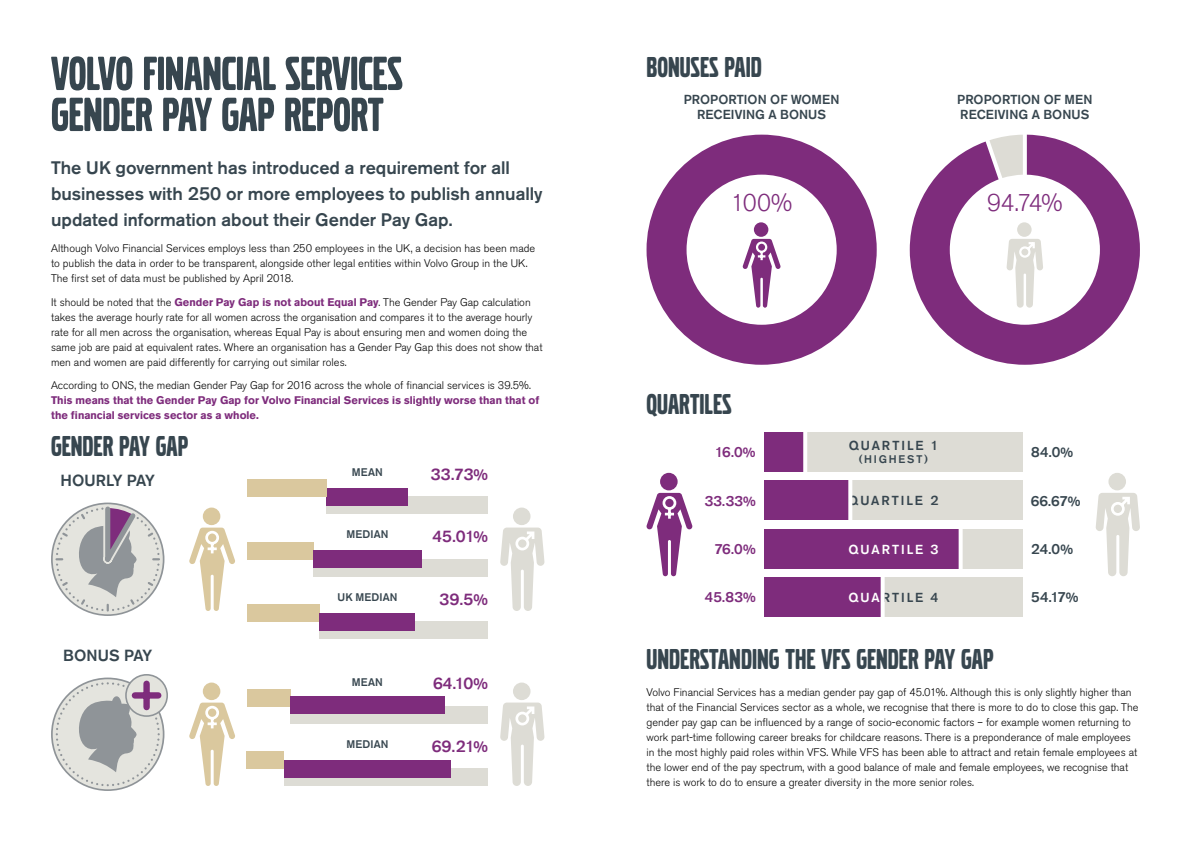
<style>
.page{position:relative;width:1191px;height:842px;background:#fff}
.page>*{position:absolute;margin:0;border:0;box-sizing:border-box;transform-origin:0 0}
.t1{font:50px/41px "Volvo Broad Pro";letter-spacing:-.005em;color:#37464f}
.t2{font:30px "Volvo Broad Pro";color:#37464f}
.t3{font:300 24px "Volvo Sans Pro";letter-spacing:-.045em;color:#7e2c7c}
.t4{font:500 18px/26px "Volvo Sans Pro";color:#37464f}
.t5{font:500 16px "Volvo Sans Pro";letter-spacing:.005em;color:#7e2c7c}
.t6{font:500 16px "Volvo Sans Pro";letter-spacing:.005em;color:#37464f}
.t7{font:500 14px "Volvo Sans Pro";letter-spacing:.01em;color:#7e2c7c}
.t8{font:500 14px "Volvo Sans Pro";letter-spacing:.01em;color:#37464f}
.t9{font:500 13px/15px "Volvo Sans Pro";letter-spacing:.01em;color:#37464f;text-align:center}
.t10{font:500 13px "Volvo Sans Pro";letter-spacing:.16em;color:#37464f}
.t11{font:500 13px "Volvo Sans Pro";letter-spacing:.16em;color:#fff}
.t12{font:300 11px/15px "Volvo Sans Pro";color:#000}
.t13{font:700 11px/15px "Volvo Sans Pro";letter-spacing:.005em;color:#7e2c7c}
.t14{font:500 11px "Volvo Sans Pro";letter-spacing:.015em;color:#37464f}
.t15{font:500 11px "Volvo Sans Pro";letter-spacing:.165em;color:#37464f}
.s1{font-weight:700;color:#7e2c7c}
.s2{color:#fff}
</style>
<div class="page">
<div style="left:764px;top:432px;width:258px;height:40px;background:#dddcd5"></div>
<div style="left:764px;top:577px;width:258px;height:40px;background:#dddcd5"></div>
<svg style="left:500px;top:682px;width:44px;height:104px"></svg>
<svg style="left:51px;top:677px;width:113px;height:114px"></svg>
<div style="left:53px;top:679px;width:110px;height:110px;background:#e4e4de;border-radius:50%"></div>
<svg style="left:56px;top:682px;width:104px;height:104px"></svg>
<div style="left:126px;top:675px;width:41px;height:41px;background:#e4e4de;border-radius:50%"></div>
<div style="left:125px;top:674px;width:43px;height:43px;border:2px solid #8f9498;border-radius:50%"></div>
<div style="left:135px;top:692px;width:23px;height:7px;background:#7e2c7c"></div>
<div style="left:143px;top:684px;width:7px;height:23px;background:#7e2c7c"></div>
<svg style="left:1095px;top:473px;width:45px;height:103px"></svg>
<svg style="left:189px;top:682px;width:46px;height:104px"></svg>
<div style="left:247px;top:689px;width:43px;height:18px;background:#dac89e"></div>
<div style="left:290px;top:707px;width:198px;height:17px;background:#dddcd5"></div>
<div style="left:290px;top:696px;width:155px;height:17px;background:#7e2c7c"></div>
<div style="left:247px;top:752px;width:37px;height:17px;background:#dac89e"></div>
<div style="left:284px;top:769px;width:204px;height:17px;background:#dddcd5"></div>
<div style="left:284px;top:760px;width:167px;height:17px;background:#7e2c7c"></div>
<div style="left:764px;top:432px;width:41px;height:40px;background:#7e2c7c"></div>
<div style="left:764px;top:480px;width:258px;height:40px;background:#dddcd5"></div>
<div style="left:764px;top:480px;width:86px;height:40px;background:#7e2c7c"></div>
<div style="left:764px;top:529px;width:258px;height:40px;background:#dddcd5"></div>
<div style="left:764px;top:529px;width:196px;height:40px;background:#7e2c7c"></div>
<div style="left:764px;top:577px;width:118px;height:40px;background:#7e2c7c"></div>
<svg style="left:646px;top:473px;width:46px;height:103px"></svg>
<svg style="left:500px;top:508px;width:44px;height:103px"></svg>
<svg style="left:189px;top:508px;width:46px;height:103px"></svg>
<div style="left:327px;top:497px;width:161px;height:17px;background:#dddcd5"></div>
<div style="left:327px;top:488px;width:81px;height:17px;background:#7e2c7c"></div>
<div style="left:247px;top:542px;width:66px;height:17px;background:#dac89e"></div>
<div style="left:313px;top:559px;width:175px;height:17px;background:#dddcd5"></div>
<div style="left:313px;top:551px;width:109px;height:17px;background:#7e2c7c"></div>
<div style="left:247px;top:605px;width:73px;height:17px;background:#dac89e"></div>
<div style="left:247px;top:480px;width:80px;height:17px;background:#dac89e"></div>
<div style="left:320px;top:622px;width:168px;height:17px;background:#dddcd5"></div>
<div style="left:320px;top:613px;width:95px;height:17px;background:#7e2c7c"></div>
<svg style="left:54px;top:502px;width:107px;height:111px"></svg>
<svg style="left:803px;top:432px;width:4px;height:40px"></svg>
<svg style="left:958px;top:529px;width:4px;height:40px"></svg>
<svg style="left:880px;top:577px;width:4px;height:40px"></svg>
<svg style="left:646px;top:135px;width:230px;height:230px"></svg>
<svg style="left:909px;top:135px;width:231px;height:230px"></svg>
<svg style="left:848px;top:480px;width:4px;height:40px"></svg>
<h1 class="t1" style="left:51px;top:54px;width:353px">VOLVO FINANCIAL SERVICES<br>GENDER PAY GAP REPORT</h1>
<h3 class="t4" style="left:51px;top:155px;width:493px">The UK government has introduced a requirement for all businesses with 250 or more employees to publish annually updated information about their Gender Pay Gap.</h3>
<p class="t12" style="left:51px;top:241px;width:485px">Although Volvo Financial Services employs less than 250 employees in the UK, a decision has been made to publish the data in order to be transparent, alongside other legal entities within Volvo Group in the UK.<br>The first set of data must be published by April 2018.</p>
<p class="t12" style="left:51px;top:295px;width:493px">It should be noted that the <span class="s1">Gender Pay Gap is not about Equal Pay</span>. The Gender Pay Gap calculation takes the average hourly rate for all women across the organisation and compares it to the average hourly rate for all men across the organisation, whereas Equal Pay is about ensuring men and women doing the same job are paid at equivalent rates. Where an organisation has a Gender Pay Gap this does not show that men and women are paid differently for carrying out similar roles.</p>
<p class="t12" style="left:51px;top:378px;width:481px">According to ONS, the median Gender Pay Gap for 2016 across the whole of financial services is 39.5%.</p>
<p class="t13" style="left:51px;top:393px;width:490px">This means that the Gender Pay Gap for Volvo Financial Services is slightly worse than that of the financial services sector as a whole.</p>
<h2 class="t2" style="left:51px;top:432px;width:139px">GENDER PAY GAP</h2>
<h3 class="t6" style="left:60px;top:470px;width:96px">HOURLY PAY</h3>
<h3 class="t6" style="left:63px;top:645px;width:90px">BONUS PAY</h3>
<p class="t14" style="left:352px;top:465px;width:32px">MEAN</p>
<h3 class="t5" style="left:431px;top:464px;width:59px">33.73%</h3>
<p class="t14" style="left:346px;top:528px;width:43px">MEDIAN</p>
<h3 class="t5" style="left:432px;top:527px;width:57px">45.01%</h3>
<p class="t14" style="left:337px;top:590px;width:61px">UK MEDIAN</p>
<h3 class="t5" style="left:439px;top:589px;width:50px">39.5%</h3>
<p class="t14" style="left:352px;top:675px;width:32px">MEAN</p>
<h3 class="t5" style="left:433px;top:674px;width:56px">64.10%</h3>
<p class="t14" style="left:346px;top:737px;width:43px">MEDIAN</p>
<h3 class="t5" style="left:432px;top:736px;width:57px">69.21%</h3>
<h2 class="t2" style="left:646px;top:53px;width:117px">BONUSES PAID</h2>
<p class="t9" style="left:684px;top:92px;width:157px">PROPORTION OF WOMEN<br>RECEIVING A BONUS</p>
<p class="t9" style="left:957px;top:92px;width:137px;text-align:left">PROPORTION OF MEN<br>RECEIVING A BONUS</p>
<h3 class="t3" style="left:731px;top:188px;width:63px">100%</h3>
<h3 class="t3" style="left:987px;top:188px;width:77px">94.74%</h3>
<h2 class="t2" style="left:646px;top:390px;width:86px">QUARTILES</h2>
<p class="t7" style="left:715px;top:444px;width:42px">16.0%</p>
<p class="t7" style="left:704px;top:492px;width:52px">33.33%</p>
<p class="t7" style="left:714px;top:540px;width:43px">76.0%</p>
<p class="t7" style="left:705px;top:589px;width:52px">45.83%</p>
<p class="t10" style="left:848px;top:438px;width:91px">QUARTILE 1</p>
<p class="t15" style="left:858px;top:453px;width:71px">(HIGHEST)</p>
<p class="t10" style="left:848px;top:493px;width:92px">QUARTILE 2</p>
<p class="t11" style="left:848px;top:541px;width:91px">QUARTILE 3</p>
<p class="t10" style="left:848px;top:589px;width:91px"><span class="s2">QUA</span>RTILE 4</p>
<p class="t8" style="left:1031px;top:444px;width:44px">84.0%</p>
<p class="t8" style="left:1031px;top:492px;width:51px">66.67%</p>
<p class="t8" style="left:1031px;top:540px;width:43px">24.0%</p>
<p class="t8" style="left:1031px;top:589px;width:49px">54.17%</p>
<h2 class="t2" style="left:646px;top:645px;width:348px">UNDERSTANDING THE VFS GENDER PAY GAP</h2>
<p class="t12" style="left:646px;top:684px;width:493px">Volvo Financial Services has a median gender pay gap of 45.01%. Although this is only slightly higher than that of the Financial Services sector as a whole, we recognise that there is more to do to close this gap. The gender pay gap can be influenced by a range of socio-economic factors – for example women returning to work part-time following career breaks for childcare reasons. There is a preponderance of male employees in the most highly paid roles within VFS. While VFS has been able to attract and retain female employees at the lower end of the pay spectrum, with a good balance of male and female employees, we recognise that there is work to do to ensure a greater diversity in the more senior roles.</p>
</div>
